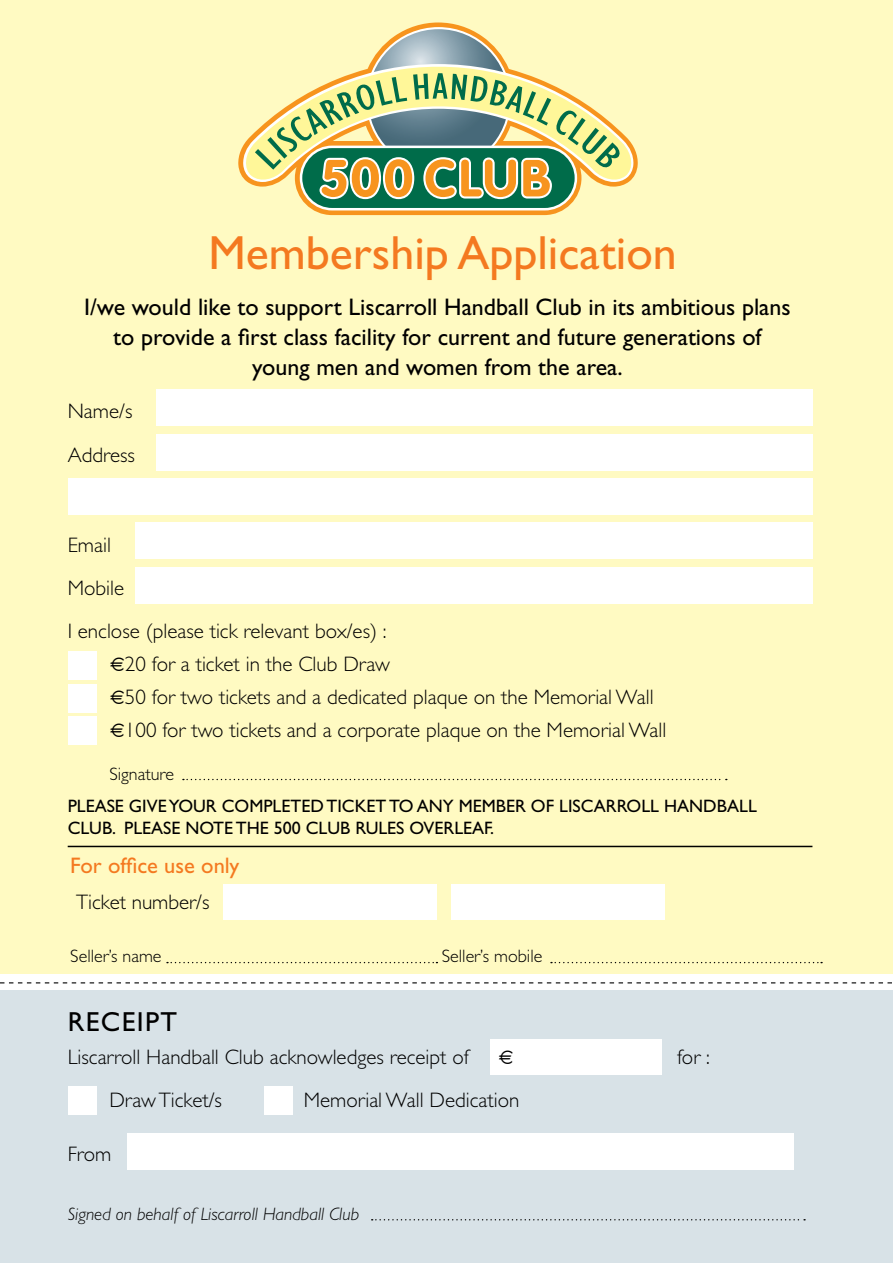
<style>
.page{position:relative;width:893px;height:1263px;background:#fff}
.page>*{position:absolute;margin:0;border:0;box-sizing:border-box;transform-origin:0 0}
.t1{font:48px "Gill Sans";color:#f47920}
.t2{font:27.6px "Gill Sans";letter-spacing:.05em;color:#000}
.t3{font:24px/30px "Gill Sans";color:#000;text-align:center}
.t4{font:22.5px "Gill Sans";color:#f47920}
.t5{font:300 21px/43.2px "Gill Sans";color:#000}
.t6{font:21px "Gadget";color:#000}
.t7{font:18px/22px "Gill Sans";color:#000}
.t8{font:italic 300 18px "Gill Sans";color:#000}
.t9{font:300 18px "Gill Sans";color:#000}
.s1{font-family:"Gadget";font-weight:400}
</style>
<div class="page">
<div style="left:0;top:991px;width:893px;height:272px;background:#d8e2e7"></div>
<div style="left:0;top:0;width:893px;height:974px;background:#fffac2"></div>
<svg style="left:238px;top:22px;width:400px;height:193px"></svg>
<svg style="left:368px;top:29px;width:141px;height:141px"></svg>
<div style="left:300px;top:146px;width:277px;height:64px;background:#fff;border-radius:32px"></div>
<div style="left:302px;top:148px;width:273px;height:60px;background:#006c4a;border-radius:30px"></div>
<svg style="left:243px;top:41px;width:391px;height:142px"></svg>
<svg style="left:255px;top:73px;width:365px;height:126px"></svg>
<div style="left:156px;top:390px;width:656px;height:36px;background:#fff"></div>
<div style="left:156px;top:434px;width:656px;height:36px;background:#fff"></div>
<div style="left:68px;top:478px;width:744px;height:37px;background:#fff"></div>
<div style="left:135px;top:522px;width:677px;height:37px;background:#fff"></div>
<div style="left:135px;top:567px;width:677px;height:36px;background:#fff"></div>
<div style="left:68px;top:651px;width:28px;height:29px;background:#fff"></div>
<div style="left:68px;top:684px;width:28px;height:28px;background:#fff"></div>
<div style="left:68px;top:716px;width:28px;height:29px;background:#fff"></div>
<div style="left:490px;top:1039px;width:171px;height:35px;background:#fff"></div>
<svg style="left:372px;top:1219px;width:433px;height:1px"></svg>
<div style="left:68px;top:1086px;width:28px;height:29px;background:#fff"></div>
<div style="left:265px;top:1086px;width:28px;height:29px;background:#fff"></div>
<svg style="left:0;top:982px;width:892px;height:1px"></svg>
<svg style="left:183px;top:779px;width:544px;height:1px"></svg>
<hr style="left:68px;top:846px;width:744px;height:1px;background:#000">
<div style="left:223px;top:884px;width:214px;height:36px;background:#fff"></div>
<div style="left:451px;top:884px;width:214px;height:36px;background:#fff"></div>
<svg style="left:167px;top:962px;width:270px;height:1px"></svg>
<svg style="left:551px;top:962px;width:271px;height:1px"></svg>
<div style="left:128px;top:1133px;width:666px;height:36px;background:#fff"></div>
<h1 class="t1" style="left:208px;top:225px;width:470px">Membership Application</h1>
<p class="t3" style="left:84px;top:292px;width:708px">I/we would like to support Liscarroll Handball Club in its ambitious plans to provide a first class facility for current and future generations of young men and women from the area.</p>
<p class="t5" style="left:68px;top:390px;width:69px">Name/s<br>Address</p>
<p class="t5" style="left:68px;top:523px;width:320px">Email<br>Mobile<br>I enclose (please tick relevant box/es) :</p>
<p class="t5" style="left:109px;top:648px;width:559px;line-height:32.8px"><span class="s1">€</span>20 for a ticket in the Club Draw<br><span class="s1">€</span>50 for two tickets and a dedicated plaque on the Memorial Wall <span class="s1">€</span>100 for two tickets and a corporate plaque on the Memorial Wall</p>
<p class="t9" style="left:109px;top:764px;width:66px">Signature</p>
<p class="t7" style="left:68px;top:795px;width:691px">PLEASE GIVE YOUR COMPLETED TICKET TO ANY MEMBER OF LISCARROLL HANDBALL<br>CLUB. PLEASE NOTE THE 500 CLUB RULES OVERLEAF.</p>
<p class="t4" style="left:70px;top:852px;width:171px">For office use only</p>
<p class="t5" style="left:76px;top:880px;width:135px">Ticket number/s</p>
<p class="t9" style="left:70px;top:946px;width:93px">Seller’s name</p>
<p class="t9" style="left:442px;top:946px;width:102px">Seller’s mobile</p>
<h2 class="t2" style="left:68px;top:1006px;width:111px">RECEIPT</h2>
<p class="t5" style="left:68px;top:1036px;width:403px">Liscarroll Handball Club acknowledges receipt of</p>
<p class="t6" style="left:498px;top:1043px;width:17px">€</p>
<p class="t5" style="left:677px;top:1036px;width:34px">for :</p>
<p class="t5" style="left:109px;top:1079px;width:114px">Draw Ticket/s</p>
<p class="t5" style="left:304px;top:1079px;width:217px">Memorial Wall Dedication</p>
<p class="t5" style="left:68px;top:1132px;width:45px">From</p>
<p class="t8" style="left:68px;top:1203px;width:293px">Signed on behalf of Liscarroll Handball Club</p>
</div>
